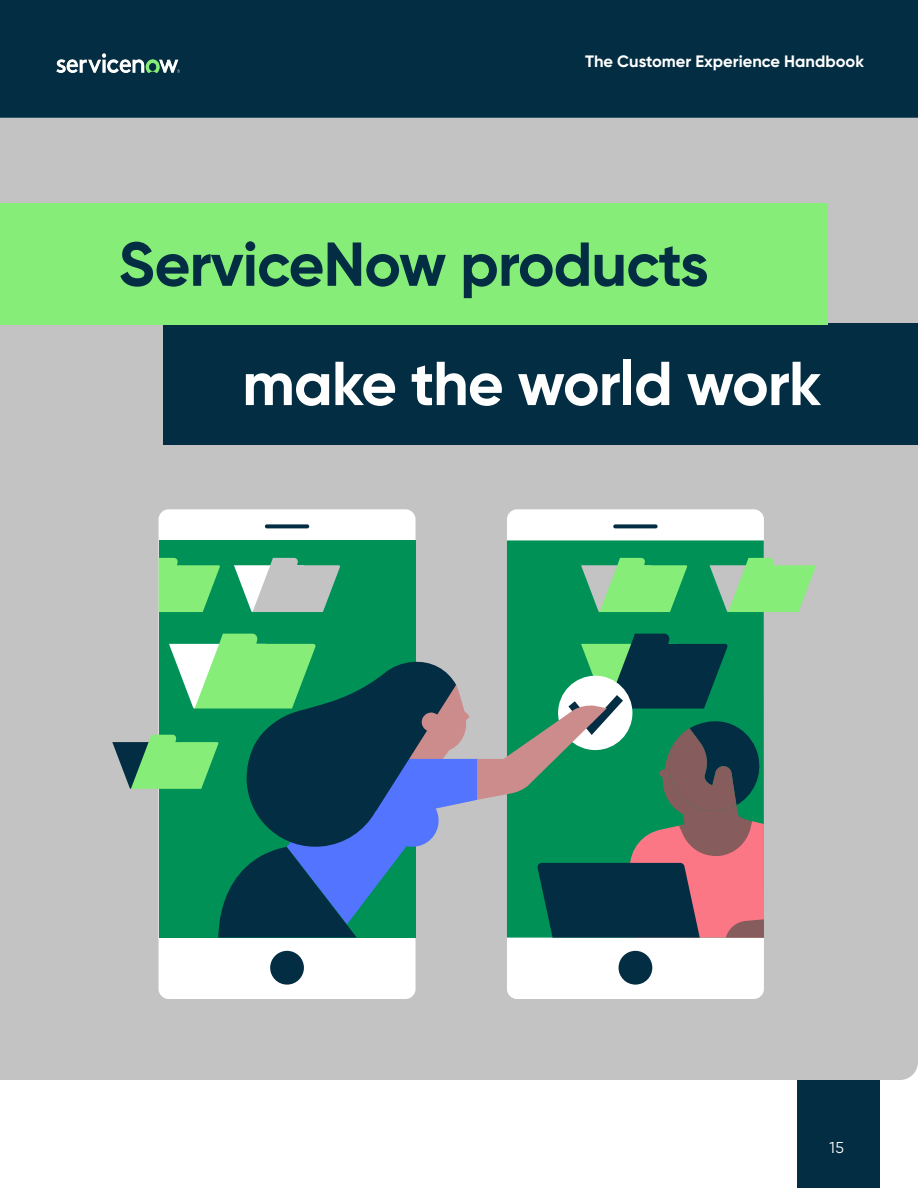
<style>
.page{position:relative;width:918px;height:1188px;background:#fff}
.page>*{position:absolute;margin:0;border:0;box-sizing:border-box;transform-origin:0 0}
.Subhead{font:700 61.8px "Gilroy";letter-spacing:-.015em;color:#032d42}
.Subhead-2{font:700 61.8px "Gilroy";letter-spacing:-.015em;color:#fff}
.t1{font:700 16.5px "Gilroy";color:#fff}
.t2{font:15.75px "Gilroy";color:#fff}
</style>
<div class="page">
<div style="left:797px;top:1080px;width:82px;height:108px;background:#032d42"></div>
<div style="left:0;top:0;width:918px;height:118px;background:#032d42"></div>
<img style="left:56px;top:54px;width:123px;height:18px">
<div style="left:0;top:118px;width:918px;height:962px;background:#c3c3c3"></div>
<div style="left:159px;top:509px;width:257px;height:490px;background:#fff;border-radius:10px"></div>
<div style="left:159px;top:540px;width:257px;height:398px;background:#009156"></div>
<div style="left:270px;top:951px;width:34px;height:34px;background:#032d42;border-radius:50%"></div>
<svg style="left:265px;top:524px;width:44px;height:4px"></svg>
<div style="left:507px;top:509px;width:257px;height:490px;background:#fff;border-radius:10px"></div>
<div style="left:507px;top:540px;width:257px;height:398px;background:#009156"></div>
<div style="left:619px;top:951px;width:33px;height:34px;background:#032d42;border-radius:50%"></div>
<svg style="left:613px;top:524px;width:45px;height:4px"></svg>
<svg style="left:581px;top:558px;width:106px;height:54px"></svg>
<svg style="left:710px;top:558px;width:106px;height:54px;background:#87d688"></svg>
<svg style="left:234px;top:558px;width:106px;height:54px"></svg>
<svg style="left:159px;top:558px;width:61px;height:54px"></svg>
<svg style="left:112px;top:634px;width:652px;height:304px"></svg>
<div style="left:164px;top:324px;width:754px;height:121px;background:#032d42"></div>
<div style="left:0;top:203px;width:827px;height:121px;background:#86ed78"></div>
<p class="t1" style="left:585px;top:51px;width:280px">The Customer Experience Handbook</p>
<p class="Subhead" style="left:119px;top:226px;width:592px">ServiceNow products</p>
<p class="Subhead-2" style="left:242px;top:345px;width:581px">make the world work</p>
<p class="t2" style="left:830px;top:1138px;width:16px">15</p>
</div>
